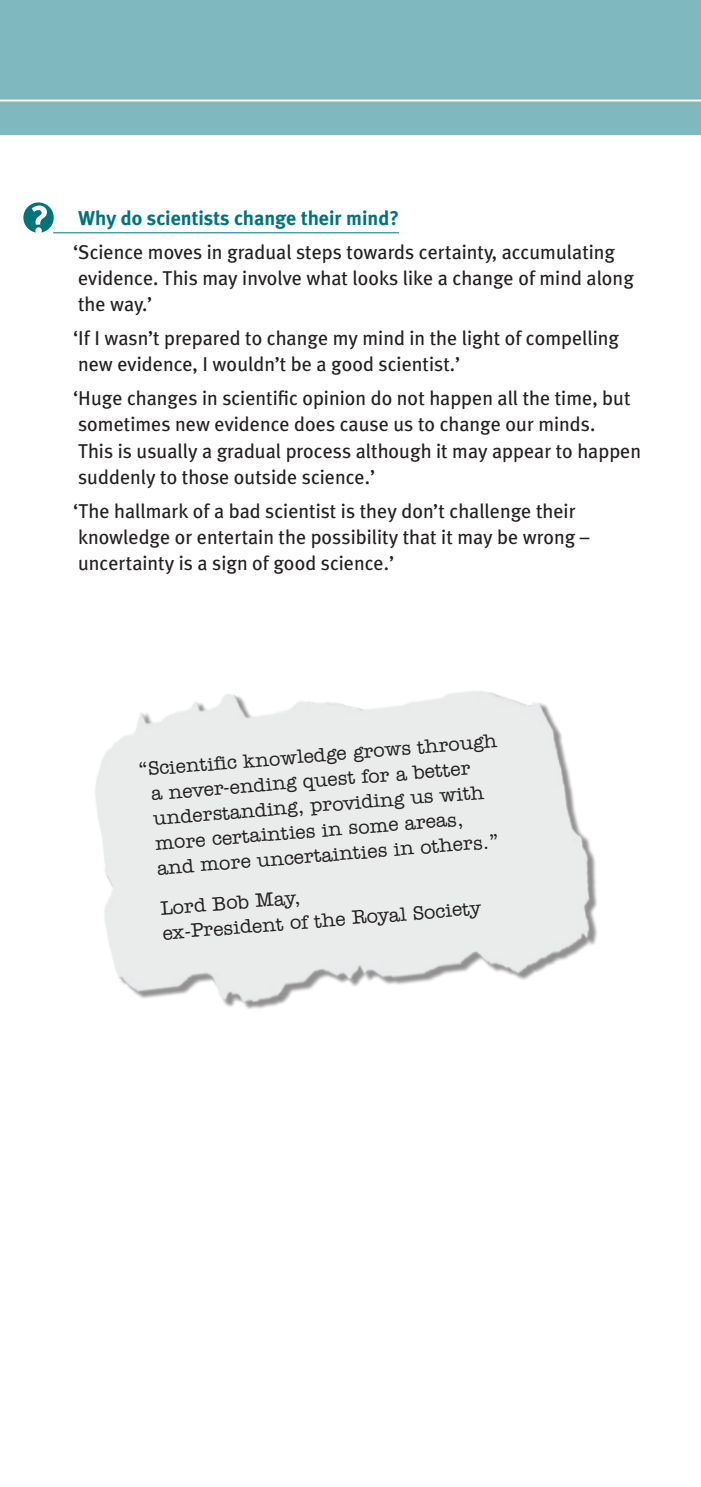
<style>
.page{position:relative;width:701px;height:1487px;background:#fff}
.page>*{position:absolute;margin:0;border:0;box-sizing:border-box;transform-origin:0 0}
.t1{font:20px/26.2px "Meta Plus";color:#231f20}
.t2{font:500 20px/25px "Amer Typewriter IT Cby BT";color:#231f20}
.t3{font:700 20px "Meta Plus";color:#00747b}
</style>
<div class="page">
<div style="left:0;top:0;width:700px;height:135px;background:#7fb9bf"></div>
<hr style="left:53px;top:232px;width:346px;height:1px;background:#00747b">
<svg style="left:23px;top:202px;width:31px;height:31px"></svg>
<svg style="left:0;top:99px;width:700px;height:3px;background:#cee4e6"></svg>
<img style="left:95px;top:691px;width:502px;height:318px">
<p class="t3" style="left:78px;top:206px;width:322px">Why do scientists change their mind?</p>
<p class="t1" style="left:73px;top:238px;width:562px">‘Science moves in gradual steps towards certainty, accumulating evidence. This may involve what looks like a change of mind along the way.’</p>
<p class="t1" style="left:73px;top:325px;width:547px">‘If I wasn’t prepared to change my mind in the light of compelling new evidence, I wouldn’t be a good scientist.’</p>
<p class="t1" style="left:73px;top:385px;width:569px">‘Huge changes in scientific opinion do not happen all the time, but sometimes new evidence does cause us to change our minds.<br>This is usually a gradual process although it may appear to happen suddenly to those outside science.’</p>
<p class="t1" style="left:73px;top:497px;width:517px">‘The hallmark of a bad scientist is they don’t challenge their knowledge or entertain the possibility that it may be wrong – uncertainty is a sign of good science.’</p>
<p class="t2" style="left:147px;top:757px;width:350px;text-indent:-10px;rotate:-5deg">“Scientifi c knowledge grows through a never-ending quest for a better understanding, providing us with more certainties in some areas, and more uncertainties in others.”</p>
<p class="t2" style="left:159px;top:895px;width:320px;rotate:-5deg">Lord Bob May,<br>ex-President of the Royal Society</p>
</div>
